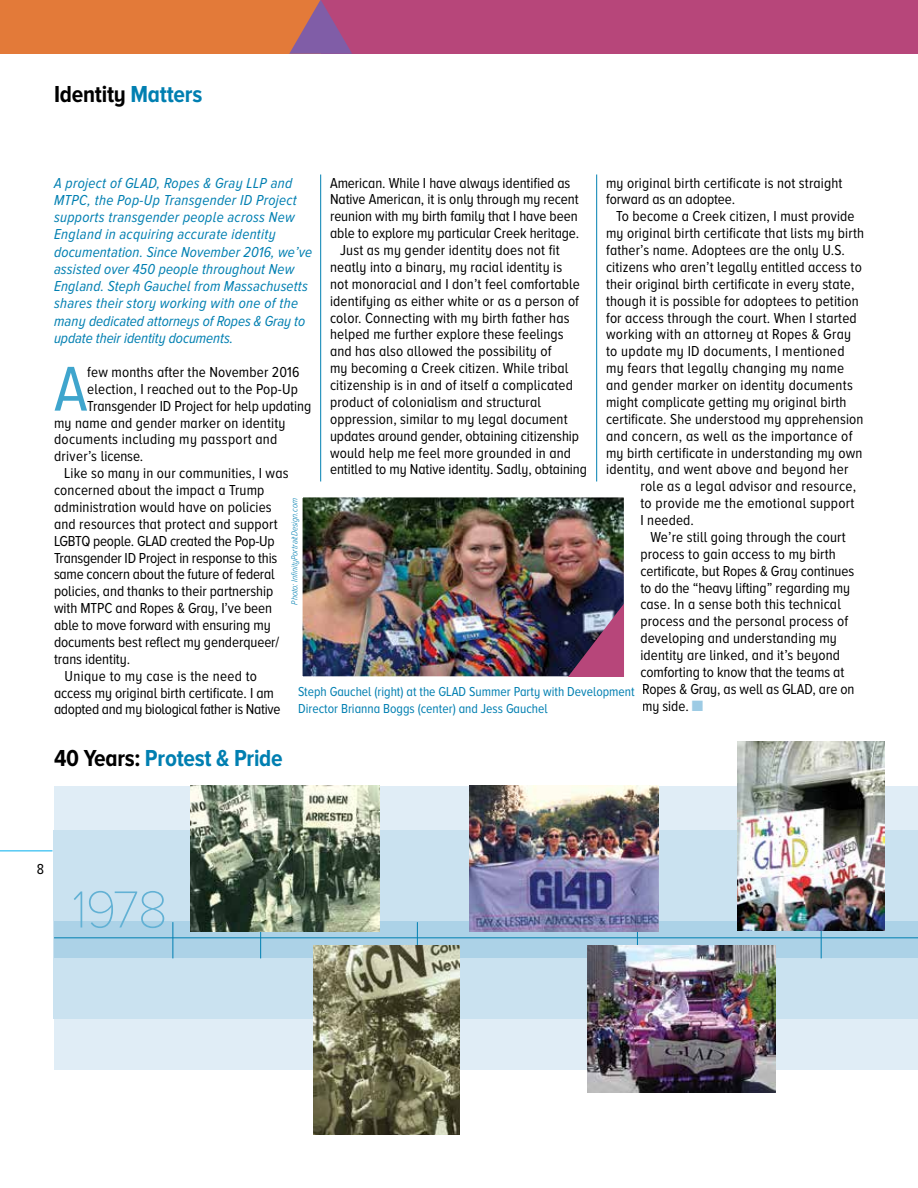
<style>
.page{position:relative;width:918px;height:1188px;background:#fff}
.page>*{position:absolute;margin:0;border:0;box-sizing:border-box;transform-origin:0 0}
.t1{font:65.55px "Proxima Nova A Cond";color:#3fa5cd}
.t2{font:100 54px "Proxima Nova";color:#62b1d4}
.t3{font:700 24px "Proxima Nova A Cond";letter-spacing:-.01em;color:#007fb1}
.t4{font:700 24px "Proxima Nova A Cond";letter-spacing:-.01em;color:#000}
.t5{font:15px/16.8px "Proxima Nova A Cond";letter-spacing:.01em;color:#000}
.t6{font:italic 15px/17.2px "Proxima Nova A Cond";letter-spacing:.01em;color:#007fb1}
.t7{font:15px "Proxima Nova A Cond";letter-spacing:-.015em;color:#000}
.t8{font:15px "Proxima Nova A Cond";letter-spacing:-.02em;color:#000}
.t9{font:13.5px/16.5px "Proxima Nova A Cond";color:#007fb1}
.t10{font:italic 300 9px "Proxima Nova A Cond";color:#007fb1}
.s1{color:#007fb1}
.s2{color:#9dcbe4}
.s3{color:#000}
</style>
<div class="page">
<div style="left:54px;top:786px;width:864px;height:284px;background:#e0edf6"></div>
<div style="left:53px;top:830px;width:865px;height:188px;background:#cae2f0"></div>
<div style="left:54px;top:921px;width:864px;height:37px;background:#acd2e7"></div>
<div style="left:0;top:0;width:918px;height:54px;background:#b7467a"></div>
<div style="left:0;top:0;width:321px;height:54px;background:#e37a39"></div>
<svg style="left:289px;top:0;width:63px;height:54px"></svg>
<hr style="left:0;top:850px;width:53px;height:1px;background:#00aeef">
<hr style="left:320px;top:175px;width:1px;height:306px;background:#007fb1">
<hr style="left:596px;top:175px;width:1px;height:306px;background:#007fb1">
<hr style="left:173px;top:922px;width:1px;height:36px;background:#007fb1">
<hr style="left:260px;top:922px;width:1px;height:36px;background:#007fb1">
<hr style="left:417px;top:922px;width:1px;height:36px;background:#007fb1">
<hr style="left:637px;top:922px;width:1px;height:36px;background:#007fb1">
<hr style="left:821px;top:922px;width:1px;height:36px;background:#007fb1">
<hr style="left:54px;top:937px;width:864px;height:1px;background:#007fb1">
<img style="left:304px;top:498px;width:319px;height:177px">
<div style="left:300px;top:494px;width:327px;height:185px;border:3px solid #fff"></div>
<svg style="left:568px;top:604px;width:56px;height:73px;background:#7b466d"></svg>
<img style="left:313px;top:946px;width:147px;height:188px">
<img style="left:738px;top:742px;width:146px;height:189px">
<img style="left:191px;top:786px;width:188px;height:146px">
<img style="left:469px;top:785px;width:189px;height:146px">
<img style="left:587px;top:946px;width:189px;height:146px">
<h3 class="t4" style="left:54px;top:84px;width:150px">Identity <span class="s1">Matters</span></h3>
<p class="t6" style="left:54px;top:175px;width:260px">A project of GLAD, Ropes &amp; Gray LLP and MTPC, the Pop-Up Transgender ID Project supports transgender people across New England in acquiring accurate identity documentation. Since November 2016, we’ve assisted over 450 people throughout New England. Steph Gauchel from Massachusetts shares their story working with one of the many dedicated attorneys of Ropes &amp; Gray to update their identity documents.</p>
<h1 class="t1" style="left:54px;top:360px;width:35px">A</h1>
<p class="t5" style="left:87px;top:364px;width:214px">few months after the November 2016</p>
<p class="t5" style="left:330px;top:175px;width:242px">American. While I have always identified as</p>
<p class="t5" style="left:330px;top:192px;width:250px">Native American, it is only through my recent</p>
<p class="t5" style="left:330px;top:209px;width:249px">reunion with my birth family that I have been</p>
<p class="t5" style="left:330px;top:225px;width:251px">able to explore my particular Creek heritage.</p>
<p class="t5" style="left:340px;top:242px;width:221px">Just as my gender identity does not fit</p>
<p class="t5" style="left:330px;top:259px;width:234px">neatly into a binary, my racial identity is</p>
<p class="t5" style="left:330px;top:276px;width:251px">not monoracial and I don’t feel comfortable</p>
<p class="t5" style="left:330px;top:293px;width:251px">identifying as either white or as a person of</p>
<p class="t5" style="left:330px;top:310px;width:241px">color. Connecting with my birth father has</p>
<p class="t5" style="left:330px;top:327px;width:235px">helped me further explore these feelings</p>
<p class="t5" style="left:330px;top:344px;width:223px">and has also allowed the possibility of</p>
<p class="t5" style="left:330px;top:360px;width:240px">my becoming a Creek citizen. While tribal</p>
<p class="t5" style="left:330px;top:377px;width:244px">citizenship is in and of itself a complicated</p>
<p class="t5" style="left:330px;top:394px;width:213px">product of colonialism and structural</p>
<p class="t5" style="left:330px;top:411px;width:239px">oppression, similar to my legal document</p>
<p class="t5" style="left:330px;top:428px;width:251px">updates around gender, obtaining citizenship</p>
<p class="t5" style="left:330px;top:445px;width:243px">would help me feel more grounded in and</p>
<p class="t5" style="left:330px;top:462px;width:259px">entitled to my Native identity. Sadly, obtaining</p>
<p class="t5" style="left:606px;top:175px;width:238px">my original birth certificate is not straight forward as an adoptee.</p>
<p class="t5" style="left:606px;top:209px;width:260px;text-indent:10px">To become a Creek citizen, I must provide my original birth certificate that lists my birth father’s name. Adoptees are the only U.S. citizens who aren’t legally entitled access to their original birth certificate in every state, though it is possible for adoptees to petition for access through the court. When I started working with an attorney at Ropes &amp; Gray to update my ID documents, I mentioned my fears that legally changing my name and gender marker on identity documents might complicate getting my original birth certificate. She understood my apprehension and concern, as well as the importance of my birth certificate in understanding my own identity, and went above and beyond her</p>
<p class="t5" style="left:640px;top:479px;width:217px;text-align:justify">role as a legal advisor and resource, to provide me the emotional support I needed.</p>
<p class="t5" style="left:640px;top:529px;width:216px;text-indent:10px">We’re still going through the court process to gain access to my birth certificate, but Ropes &amp; Gray continues to do the “heavy lifting” regarding my case. In a sense both this technical process and the personal process of developing and understanding my identity are linked, and it’s beyond comforting to know that the teams at Ropes &amp; Gray, as well as GLAD, are on my side. <span class="s2">■</span></p>
<p class="t5" style="left:87px;top:381px;width:212px">election, I reached out to the Pop-Up</p>
<p class="t5" style="left:87px;top:398px;width:225px">Transgender ID Project for help updating</p>
<p class="t5" style="left:54px;top:415px;width:233px">my name and gender marker on identity</p>
<p class="t5" style="left:54px;top:432px;width:225px">documents including my passport and</p>
<p class="t5" style="left:54px;top:449px;width:91px">driver’s license.</p>
<p class="t5" style="left:64px;top:465px;width:226px">Like so many in our communities, I was</p>
<p class="t5" style="left:54px;top:482px;width:212px">concerned about the impact a Trump</p>
<p class="t5" style="left:54px;top:499px;width:219px">administration would have on policies</p>
<p class="t5" style="left:54px;top:516px;width:225px">and resources that protect and support</p>
<p class="t7" style="left:54px;top:534px;width:222px">LGBTQ people. GLAD created the Pop-Up</p>
<p class="t7" style="left:54px;top:551px;width:225px">Transgender ID Project in response to this</p>
<p class="t7" style="left:54px;top:568px;width:222px">same concern about the future of federal</p>
<p class="t5" style="left:54px;top:584px;width:221px">policies, and thanks to their partnership</p>
<p class="t5" style="left:54px;top:600px;width:220px">with MTPC and Ropes &amp; Gray, I’ve been</p>
<p class="t5" style="left:54px;top:617px;width:218px">able to move forward with ensuring my</p>
<p class="t5" style="left:54px;top:634px;width:227px">documents best reflect my genderqueer/</p>
<p class="t5" style="left:54px;top:651px;width:78px">trans identity.</p>
<p class="t5" style="left:65px;top:668px;width:194px">Unique to my case is the need to</p>
<p class="t5" style="left:54px;top:685px;width:221px">access my original birth certificate. I am</p>
<p class="t8" style="left:54px;top:703px;width:228px">adopted and my biological father is Native</p>
<p class="t10" style="left:291px;top:605px;width:108px;rotate:-90deg">Photo: InfinityPortraitDesign.com</p>
<p class="t9" style="left:298px;top:684px;width:338px">Steph Gauchel (right) at the GLAD Summer Party with Development<br>Director Brianna Boggs (center) and Jess Gauchel</p>
<h3 class="t3" style="left:54px;top:748px;width:230px"><span class="s3">40 Years:</span> Protest &amp; Pride</h3>
<p class="t5" style="left:37px;top:861px;width:9px">8</p>
<h2 class="t2" style="left:72px;top:887px;width:97px">1978</h2>
</div>
